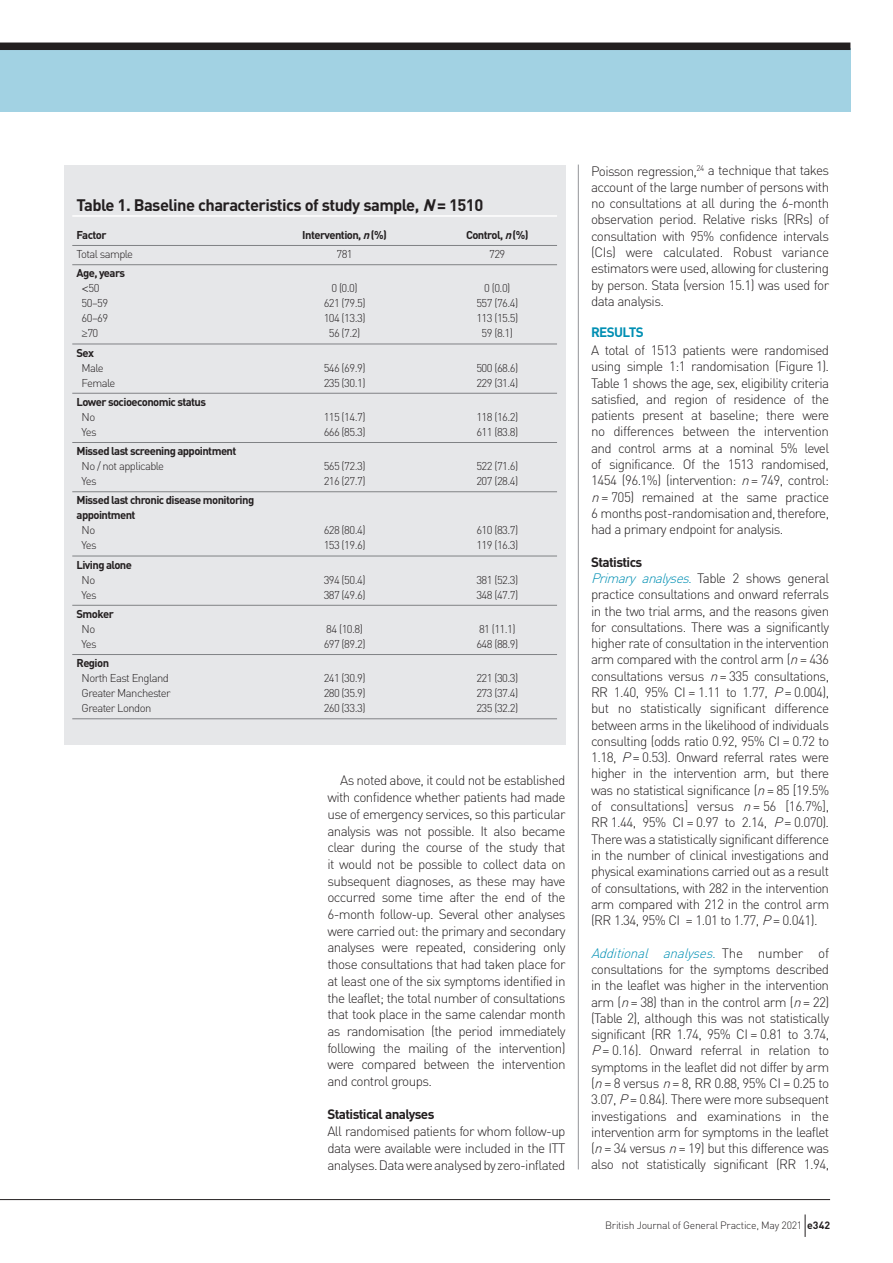
<style>
.page{position:relative;width:893px;height:1263px;background:#fff}
.page>*{position:absolute;margin:0;border:0;box-sizing:border-box;transform-origin:0 0}
.t1{font:700 16.5px "DIN";letter-spacing:-.035em;color:#231f20}
.t2{font:300 13.5px/16.4px "DIN";letter-spacing:-.045em;color:#231f20;text-align:justify}
.t3{font:700 13.5px "DIN";letter-spacing:-.045em;color:#231f20}
.t4{font:700 13.5px "DIN";letter-spacing:-.045em;color:#008fb3}
.t5{font:300 11.25px "DIN";letter-spacing:-.05em;color:#231f20}
.t6{font:700 11.25px/15px "DIN";letter-spacing:-.05em;color:#231f20}
.t7{font:300 10.5px "DIN";letter-spacing:-.025em;color:#231f20}
.s1{font-style:italic}
.s2{font-family:"Helvetica";font-weight:300}
.s3{font-weight:300}
.s4{font-family:"Helvetica"}
.s5{font-weight:700}
.s6{font-style:italic;color:#008fb3}
</style>
<div class="page">
<div style="left:0;top:48px;width:850px;height:64px;background:#a2d2e3"></div>
<div style="left:0;top:43px;width:850px;height:7px;background:#231f20"></div>
<hr style="left:578px;top:165px;width:1px;height:1004px;background:#939598">
<div style="left:64px;top:165px;width:502px;height:580px;background:#e6e7e9"></div>
<hr style="left:72px;top:215px;width:485px;height:2px;background:#fff">
<hr style="left:72px;top:245px;width:485px;height:1px;background:#808285">
<hr style="left:72px;top:264px;width:485px;height:1px;background:#808285">
<hr style="left:72px;top:344px;width:485px;height:1px;background:#808285">
<hr style="left:72px;top:393px;width:485px;height:1px;background:#808285">
<hr style="left:72px;top:442px;width:485px;height:1px;background:#808285">
<hr style="left:72px;top:491px;width:485px;height:1px;background:#808285">
<hr style="left:72px;top:556px;width:485px;height:1px;background:#808285">
<hr style="left:72px;top:605px;width:485px;height:1px;background:#808285">
<hr style="left:72px;top:654px;width:485px;height:1px;background:#808285">
<hr style="left:72px;top:718px;width:485px;height:1px;background:#808285">
<hr style="left:0;top:1199px;width:830px;height:1px;background:#231f20">
<svg style="left:805px;top:1214px;width:1px;height:23px"></svg>
<p class="t1" style="left:77px;top:194px;width:408px">Table 1. Baseline characteristics of study sample, <span class="s1">N</span>= 1510</p>
<p class="t6" style="left:77px;top:227px;width:32px">Factor</p>
<p class="t6" style="left:302px;top:227px;width:86px">Intervention, <span class="s1">n</span>(%)</p>
<p class="t6" style="left:466px;top:227px;width:64px">Control, <span class="s1">n</span>(%)</p>
<p class="t5" style="left:77px;top:247px;width:58px">Total sample</p>
<p class="t5" style="left:336px;top:247px;width:18px">781</p>
<p class="t5" style="left:489px;top:247px;width:18px">729</p>
<p class="t6" style="left:82px;top:265px;width:45px;text-indent:-5px">Age, years <span class="s2">&lt;</span><span class="s3">50</span></p>
<p class="t5" style="left:331px;top:281px;width:28px">0 (0.0)</p>
<p class="t5" style="left:484px;top:281px;width:28px">0 (0.0)</p>
<p class="t5" style="left:82px;top:296px;width:28px">50–59</p>
<p class="t5" style="left:324px;top:296px;width:43px">621 (79.5)</p>
<p class="t5" style="left:476px;top:296px;width:43px">557 (76.4)</p>
<p class="t5" style="left:82px;top:311px;width:28px">60–69</p>
<p class="t5" style="left:324px;top:311px;width:43px">104 (13.3)</p>
<p class="t5" style="left:476px;top:311px;width:43px">113 (15.5)</p>
<p class="t5" style="left:82px;top:326px;width:18px"><span class="s4">≥</span>70</p>
<p class="t5" style="left:329px;top:326px;width:33px">56 (7.2)</p>
<p class="t5" style="left:482px;top:326px;width:33px">59 (8.1)</p>
<p class="t6" style="left:77px;top:344px;width:19px">Sex</p>
<p class="t5" style="left:82px;top:361px;width:24px">Male</p>
<p class="t5" style="left:324px;top:361px;width:43px">546 (69.9)</p>
<p class="t5" style="left:476px;top:361px;width:43px">500 (68.6)</p>
<p class="t5" style="left:82px;top:376px;width:35px">Female</p>
<p class="t5" style="left:324px;top:376px;width:43px">235 (30.1)</p>
<p class="t5" style="left:476px;top:376px;width:43px">229 (31.4)</p>
<p class="t6" style="left:77px;top:394px;width:131px">Lower socioeconomic status</p>
<p class="t5" style="left:82px;top:410px;width:15px">No</p>
<p class="t5" style="left:324px;top:410px;width:43px">115 (14.7)</p>
<p class="t5" style="left:476px;top:410px;width:43px">118 (16.2)</p>
<p class="t5" style="left:82px;top:425px;width:16px">Yes</p>
<p class="t5" style="left:324px;top:425px;width:43px">666 (85.3)</p>
<p class="t5" style="left:476px;top:425px;width:43px">611 (83.8)</p>
<p class="t6" style="left:77px;top:443px;width:161px">Missed last screening appointment</p>
<p class="t5" style="left:82px;top:459px;width:84px">No / not applicable</p>
<p class="t5" style="left:324px;top:459px;width:43px">565 (72.3)</p>
<p class="t5" style="left:476px;top:459px;width:43px">522 (71.6)</p>
<p class="t5" style="left:82px;top:474px;width:16px">Yes</p>
<p class="t5" style="left:324px;top:474px;width:43px">216 (27.7)</p>
<p class="t5" style="left:476px;top:474px;width:43px">207 (28.4)</p>
<p class="t6" style="left:77px;top:492px;width:179px">Missed last chronic disease monitoring appointment</p>
<p class="t5" style="left:82px;top:523px;width:15px">No</p>
<p class="t5" style="left:324px;top:523px;width:43px">628 (80.4)</p>
<p class="t5" style="left:476px;top:523px;width:43px">610 (83.7)</p>
<p class="t5" style="left:82px;top:538px;width:16px">Yes</p>
<p class="t5" style="left:324px;top:538px;width:43px">153 (19.6)</p>
<p class="t5" style="left:476px;top:538px;width:43px">119 (16.3)</p>
<p class="t6" style="left:77px;top:556px;width:57px">Living alone</p>
<p class="t5" style="left:82px;top:573px;width:15px">No</p>
<p class="t5" style="left:324px;top:573px;width:43px">394 (50.4)</p>
<p class="t5" style="left:476px;top:573px;width:43px">381 (52.3)</p>
<p class="t5" style="left:82px;top:588px;width:16px">Yes</p>
<p class="t5" style="left:324px;top:588px;width:43px">387 (49.6)</p>
<p class="t5" style="left:476px;top:588px;width:43px">348 (47.7)</p>
<p class="t6" style="left:77px;top:606px;width:39px">Smoker</p>
<p class="t5" style="left:82px;top:622px;width:15px">No</p>
<p class="t5" style="left:326px;top:622px;width:38px">84 (10.8)</p>
<p class="t5" style="left:479px;top:622px;width:38px">81 (11.1)</p>
<p class="t5" style="left:82px;top:637px;width:16px">Yes</p>
<p class="t5" style="left:324px;top:637px;width:43px">697 (89.2)</p>
<p class="t5" style="left:476px;top:637px;width:43px">648 (88.9)</p>
<p class="t6" style="left:77px;top:655px;width:34px">Region</p>
<p class="t5" style="left:82px;top:671px;width:89px">North East England</p>
<p class="t5" style="left:324px;top:671px;width:43px">241 (30.9)</p>
<p class="t5" style="left:476px;top:671px;width:43px">221 (30.3)</p>
<p class="t5" style="left:82px;top:686px;width:91px">Greater Manchester</p>
<p class="t5" style="left:324px;top:686px;width:43px">280 (35.9)</p>
<p class="t5" style="left:476px;top:686px;width:43px">273 (37.4)</p>
<p class="t5" style="left:82px;top:701px;width:71px">Greater London</p>
<p class="t5" style="left:324px;top:701px;width:43px">260 (33.3)</p>
<p class="t5" style="left:476px;top:701px;width:43px">235 (32.2)</p>
<p class="t2" style="left:327px;top:772px;width:240px;text-indent:13px">As noted above, it could not be established with confidence whether patients had made use of emergency services, so this particular analysis was not possible. It also became clear during the course of the study that it would not be possible to collect data on subsequent diagnoses, as these may have occurred some time after the end of the 6-month follow-up. Several other analyses were carried out: the primary and secondary analyses were repeated, considering only those consultations that had taken place for at least one of the six symptoms identified in the leaflet; the total number of consultations that took place in the same calendar month as randomisation (the period immediately following the mailing of the intervention) were compared between the intervention and control groups.</p>
<p class="t3" style="left:327px;top:1106px;width:109px">Statistical analyses</p>
<p class="t2" style="left:327px;top:1123px;width:240px">All randomised patients for whom follow-up data were available were included in the ITT analyses. Data were analysed by zero-inflated</p>
<p class="t2" style="left:591px;top:162px;width:240px">Poisson regression,<sup>24</sup> a technique that takes account of the large number of persons with no consultations at all during the 6-month observation period. Relative risks (RRs) of consultation with 95% confidence intervals (CIs) were calculated. Robust variance estimators were used, allowing for clustering by person. Stata (version 15.1) was used for data analysis.</p>
<p class="t4" style="left:591px;top:324px;width:54px">RESULTS</p>
<p class="t2" style="left:591px;top:342px;width:240px">A total of 1513 patients were randomised using simple 1:1 randomisation (Figure 1).<br>Table 1 shows the age, sex, eligibility criteria satisfied, and region of residence of the patients present at baseline; there were no differences between the intervention and control arms at a nominal 5% level of significance. Of the 1513 randomised, 1454 (96.1%) (intervention: <span class="s1">n</span>= 749, control: <span class="s1">n</span>= 705) remained at the same practice 6 months post-randomisation and, therefore, had a primary endpoint for analysis.</p>
<p class="t2" style="left:591px;top:553px;width:240px;text-align:left"><span class="s5">Statistics<br></span><span class="s6">Primary analyses.</span> Table 2 shows general practice consultations and onward referrals in the two trial arms, and the reasons given for consultations. There was a significantly higher rate of consultation in the intervention arm compared with the control arm (<span class="s1">n</span>= 436 consultations versus <span class="s1">n</span>= 335 consultations, RR 1.40, 95% CI = 1.11 to 1.77, <span class="s1">P</span>= 0.004), but no statistically significant difference between arms in the likelihood of individuals consulting (odds ratio 0.92, 95% CI = 0.72 to 1.18, <span class="s1">P</span>= 0.53). Onward referral rates were higher in the intervention arm, but there was no statistical significance (<span class="s1">n</span>= 85 [19.5% of consultations] versus <span class="s1">n</span>= 56 [16.7%], RR 1.44, 95% CI = 0.97 to 2.14, <span class="s1">P</span>= 0.070).<br>There was a statistically significant difference in the number of clinical investigations and physical examinations carried out as a result of consultations, with 282 in the intervention arm compared with 212 in the control arm (RR 1.34, 95% CI = 1.01 to 1.77, <span class="s1">P</span>= 0.041).</p>
<p class="t2" style="left:591px;top:944px;width:240px"><span class="s6">Additional analyses.</span> T h e n u m b e r o f consultations for the symptoms described in the leaflet was higher in the intervention arm (<span class="s1">n</span>= 38) than in the control arm (<span class="s1">n</span>= 22) (Table 2), although this was not statistically significant (RR 1.74, 95% CI = 0.81 to 3.74, <span class="s1">P</span>= 0.16). Onward referral in relation to symptoms in the leaflet did not differ by arm (<span class="s1">n</span>= 8 versus <span class="s1">n</span>= 8, RR 0.88, 95% CI = 0.25 to 3.07, <span class="s1">P</span>= 0.84). There were more subsequent investigations and examinations in the intervention arm for symptoms in the leaflet (<span class="s1">n</span>= 34 versus <span class="s1">n</span>= 19) but this difference was also not statistically significant (RR 1.94,</p>
<p class="t7" style="left:605px;top:1219px;width:226px">British Journal of General Practice, May 2021 <span class="s5">e342</span></p>
</div>
